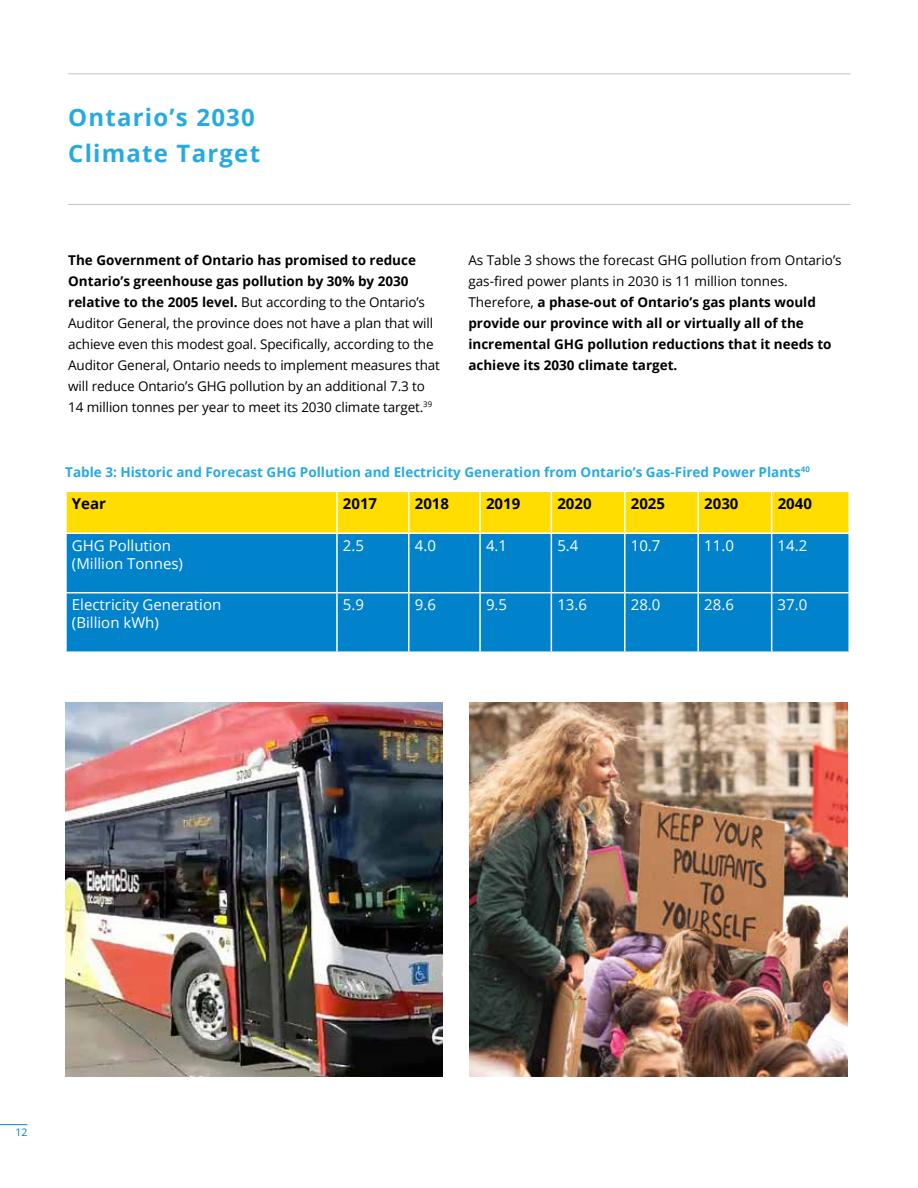
<style>
.page{position:relative;width:918px;height:1188px;background:#fff}
.page>*{position:absolute;margin:0;border:0;box-sizing:border-box;transform-origin:0 0}
.t1{font:700 24px/36px "Open Sans";letter-spacing:.05em;color:#27aae1}
.t2{font:15px/18px "Open Sans";color:#fff}
.t3{font:700 15px "Open Sans";color:#000}
.t4{font:13.5px/21px "Open Sans";letter-spacing:-.01em;color:#000}
.t5{font:700 13.5px/21px "Open Sans";color:#000}
.t6{font:700 13.5px "Open Sans";color:#27aae1}
.t7{font:10.5px "Open Sans";color:#0083ca}
.s1{font-weight:700}
.s2{font-weight:400}
</style>
<div class="page">
<hr style="left:68px;top:73px;width:783px;height:1px;background:#bfc3ce">
<hr style="left:68px;top:204px;width:783px;height:1px;background:#bfc3ce">
<div style="left:67px;top:492px;width:781px;height:41px;background:#fd0"></div>
<div style="left:67px;top:534px;width:781px;height:117px;background:#0083ca"></div>
<hr style="left:336px;top:534px;width:2px;height:58px;background:#fff">
<hr style="left:408px;top:534px;width:2px;height:58px;background:#fff">
<hr style="left:479px;top:534px;width:2px;height:58px;background:#fff">
<hr style="left:551px;top:534px;width:1px;height:58px;background:#fff">
<hr style="left:624px;top:534px;width:2px;height:58px;background:#fff">
<hr style="left:697px;top:534px;width:2px;height:58px;background:#fff">
<hr style="left:771px;top:534px;width:1px;height:58px;background:#fff">
<hr style="left:65px;top:592px;width:272px;height:1px;background:#fff">
<hr style="left:337px;top:592px;width:72px;height:1px;background:#fff">
<hr style="left:336px;top:593px;width:2px;height:58px;background:#fff">
<hr style="left:409px;top:592px;width:71px;height:1px;background:#fff">
<hr style="left:408px;top:593px;width:2px;height:58px;background:#fff">
<hr style="left:480px;top:592px;width:71px;height:1px;background:#fff">
<hr style="left:479px;top:593px;width:2px;height:58px;background:#fff">
<hr style="left:551px;top:592px;width:74px;height:1px;background:#fff">
<hr style="left:551px;top:593px;width:1px;height:58px;background:#fff">
<hr style="left:625px;top:592px;width:73px;height:1px;background:#fff">
<hr style="left:624px;top:593px;width:2px;height:58px;background:#fff">
<hr style="left:698px;top:592px;width:74px;height:1px;background:#fff">
<hr style="left:697px;top:593px;width:2px;height:58px;background:#fff">
<hr style="left:772px;top:592px;width:78px;height:1px;background:#fff">
<hr style="left:771px;top:593px;width:1px;height:58px;background:#fff">
<hr style="left:336px;top:492px;width:2px;height:41px;background:#fff">
<hr style="left:408px;top:492px;width:2px;height:41px;background:#fff">
<hr style="left:479px;top:492px;width:2px;height:41px;background:#fff">
<hr style="left:551px;top:492px;width:1px;height:41px;background:#fff">
<hr style="left:624px;top:492px;width:2px;height:41px;background:#fff">
<hr style="left:697px;top:492px;width:2px;height:41px;background:#fff">
<hr style="left:771px;top:492px;width:1px;height:41px;background:#fff">
<img style="left:65px;top:702px;width:378px;height:375px">
<img style="left:470px;top:702px;width:378px;height:375px">
<svg style="left:0;top:1124px;width:27px;height:1px"></svg>
<h1 class="t1" style="left:68px;top:99px;width:193px">Ontario’s 2030<br>Climate Target</h1>
<p class="t4" style="left:68px;top:249px;width:373px"><span class="s1">The Government of Ontario has promised to reduce Ontario’s greenhouse gas pollution by 30% by 2030 relative to the 2005 level.</span> But according to the Ontario’s Auditor General, the province does not have a plan that will achieve even this modest goal. Specifically, according to the Auditor General, Ontario needs to implement measures that will reduce Ontario’s GHG pollution by an additional 7.3 to 14 million tonnes per year to meet its 2030 climate target.<sup>39</sup></p>
<p class="t5" style="left:468px;top:249px;width:375px"><span class="s2">As Table 3 shows the forecast GHG pollution from Ontario’s gas-fired power plants in 2030 is 11 million tonnes.<br>Therefore,</span> a phase-out of Ontario’s gas plants would provide our province with all or virtually all of the incremental GHG pollution reductions that it needs to achieve its 2030 climate target.</p>
<p class="t6" style="left:65px;top:462px;width:746px">Table 3: Historic and Forecast GHG Pollution and Electricity Generation from Ontario’s Gas-Fired Power Plants<sup>40</sup></p>
<p class="t3" style="left:72px;top:493px;width:36px">Year</p>
<p class="t3" style="left:343px;top:493px;width:36px">2017</p>
<p class="t3" style="left:415px;top:493px;width:36px">2018</p>
<p class="t3" style="left:486px;top:493px;width:36px">2019</p>
<p class="t3" style="left:557px;top:493px;width:36px">2020</p>
<p class="t3" style="left:631px;top:493px;width:36px">2025</p>
<p class="t3" style="left:704px;top:493px;width:36px">2030</p>
<p class="t3" style="left:778px;top:493px;width:36px">2040</p>
<p class="t2" style="left:72px;top:536px;width:113px">GHG Pollution (Million Tonnes)</p>
<p class="t2" style="left:343px;top:536px;width:23px">2.5</p>
<p class="t2" style="left:415px;top:536px;width:23px">4.0</p>
<p class="t2" style="left:486px;top:536px;width:23px">4.1</p>
<p class="t2" style="left:557px;top:536px;width:23px">5.4</p>
<p class="t2" style="left:631px;top:536px;width:31px">10.7</p>
<p class="t2" style="left:704px;top:536px;width:31px">11.0</p>
<p class="t2" style="left:778px;top:536px;width:31px">14.2</p>
<p class="t2" style="left:72px;top:595px;width:151px">Electricity Generation (Billion kWh)</p>
<p class="t2" style="left:343px;top:595px;width:23px">5.9</p>
<p class="t2" style="left:415px;top:595px;width:23px">9.6</p>
<p class="t2" style="left:486px;top:595px;width:23px">9.5</p>
<p class="t2" style="left:557px;top:595px;width:31px">13.6</p>
<p class="t2" style="left:631px;top:595px;width:31px">28.0</p>
<p class="t2" style="left:704px;top:595px;width:31px">28.6</p>
<p class="t2" style="left:778px;top:595px;width:31px">37.0</p>
<p class="t7" style="left:15px;top:1125px;width:14px">12</p>
</div>
